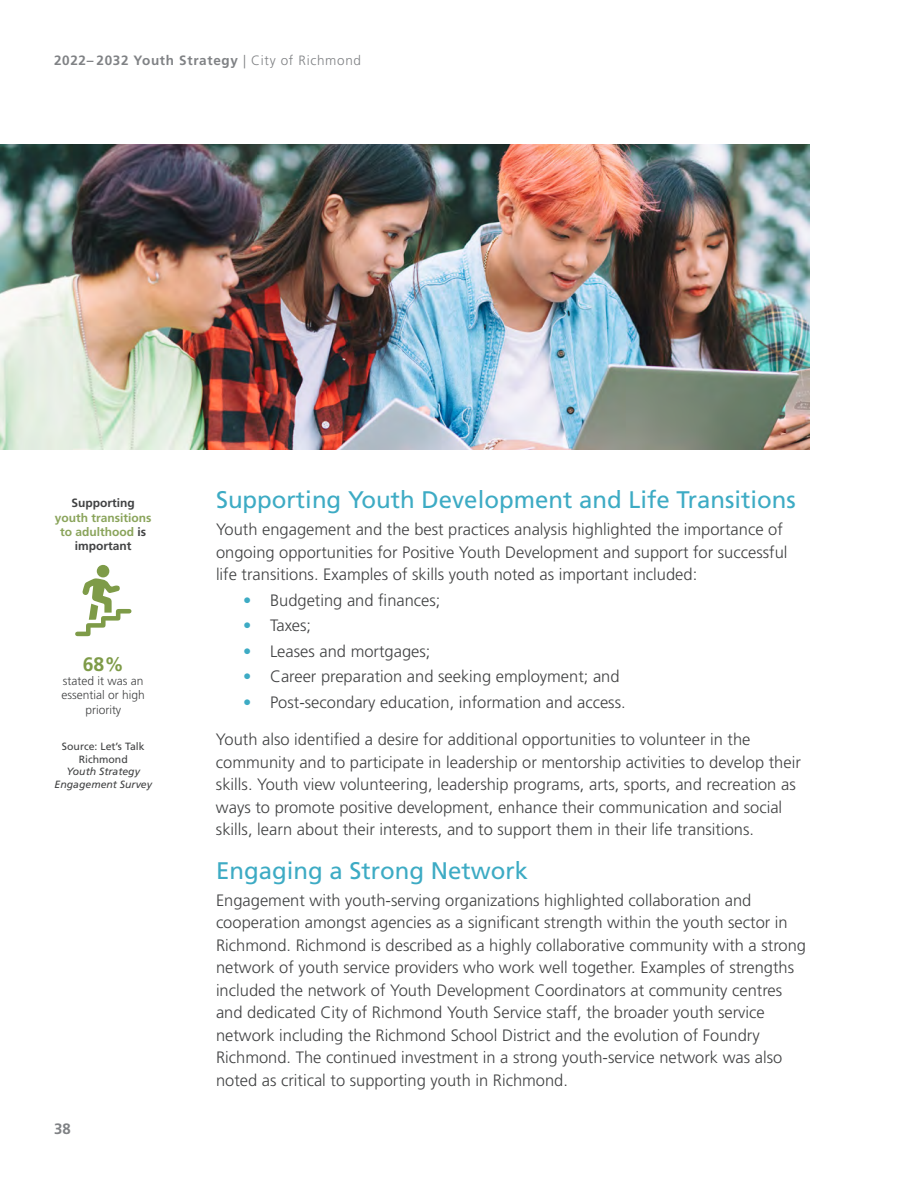
<style>
.page{position:relative;width:918px;height:1188px;background:#fff}
.page>*{position:absolute;margin:0;border:0;box-sizing:border-box;transform-origin:0 0}
.Subhead_1{font:24px "Frutiger LT Std";color:#3dabc4}
.Infographic_Grey_Tex{font:700 19.5px "Frutiger LT Std";color:#7e9b48}
.Body_Copy__First_Par{font:300 16.5px/22.5px "Frutiger LT Std";color:#414243}
.Body_Copy{font:300 16.5px/22.5px "Frutiger LT Std";color:#414243}
.t1{font:700 15px "Frutiger LT Std";color:#808285}
.t2{font:700 13.5px "Frutiger LT Std";letter-spacing:.05em;color:#808285}
.Graph_Text{font:700 12px/14.4px "Frutiger LT Std";color:#8aa45b;text-align:center}
.Infographic_Grey_Tex-2{font:300 12px/14.4px "Frutiger LT Std";color:#414243;text-align:center}
.Figure_and_Table_Not{font:italic 10.5px/12.6px "Frutiger LT Std";color:#414243;text-align:center}
.s1{font-weight:300}
.s2{color:#414243}
.s3{font-style:normal}
.s4{color:#3dabc4}
</style>
<div class="page">
<div style="left:97px;top:565px;width:12px;height:13px;background:#7e9b48;border-radius:50%"></div>
<svg style="left:75px;top:578px;width:57px;height:58px"></svg>
<img style="left:0;top:144px;width:810px;height:305px">
<p class="t2" style="left:54px;top:52px;width:309px">2022– 2032 Youth Strategy <span class="s1">| City of Richmond</span></p>
<p class="Graph_Text" style="left:55px;top:496px;width:98px"><span class="s2">Supporting </span>youth transitions to adulthood <span class="s2">is important</span></p>
<p class="Infographic_Grey_Tex" style="left:83px;top:652px;width:43px">68%</p>
<p class="Infographic_Grey_Tex-2" style="left:62px;top:674px;width:85px">stated it was an essential or high priority</p>
<p class="Figure_and_Table_Not" style="left:55px;top:740px;width:99px"><span class="s3">Source: Let’s Talk<br>Richmond<br></span>Youth Strategy<br>Engagement Survey</p>
<p class="t1" style="left:54px;top:1120px;width:18px">38</p>
<p class="Subhead_1" style="left:216px;top:486px;width:581px">Supporting Youth Development and Life Transitions</p>
<p class="Body_Copy__First_Par" style="left:216px;top:518px;width:573px">Youth engagement and the best practices analysis highlighted the importance of ongoing opportunities for Positive Youth Development and support for successful life transitions. Examples of skills youth noted as important included:</p>
<p class="Body_Copy__First_Par" style="left:243px;top:589px;width:199px"><span class="s4">•</span> Budgeting and finances;</p>
<p class="Body_Copy__First_Par" style="left:243px;top:614px;width:70px"><span class="s4">•</span> Taxes;</p>
<p class="Body_Copy__First_Par" style="left:243px;top:640px;width:189px"><span class="s4">•</span> Leases and mortgages;</p>
<p class="Body_Copy__First_Par" style="left:243px;top:665px;width:378px"><span class="s4">•</span> Career preparation and seeking employment; and</p>
<p class="Body_Copy__First_Par" style="left:243px;top:691px;width:384px"><span class="s4">•</span> Post-secondary education, information and access.</p>
<p class="Body_Copy" style="left:216px;top:728px;width:586px">Youth also identified a desire for additional opportunities to volunteer in the community and to participate in leadership or mentorship activities to develop their skills. Youth view volunteering, leadership programs, arts, sports, and recreation as ways to promote positive development, enhance their communication and social skills, learn about their interests, and to support them in their life transitions.</p>
<p class="Subhead_1" style="left:216px;top:856px;width:314px">Engaging a Strong Network</p>
<p class="Body_Copy__First_Par" style="left:216px;top:889px;width:592px">Engagement with youth-serving organizations highlighted collaboration and cooperation amongst agencies as a significant strength within the youth sector in Richmond. Richmond is described as a highly collaborative community with a strong network of youth service providers who work well together. Examples of strengths included the network of Youth Development Coordinators at community centres and dedicated City of Richmond Youth Service staff, the broader youth service network including the Richmond School District and the evolution of Foundry Richmond. The continued investment in a strong youth-service network was also noted as critical to supporting youth in Richmond.</p>
</div>
